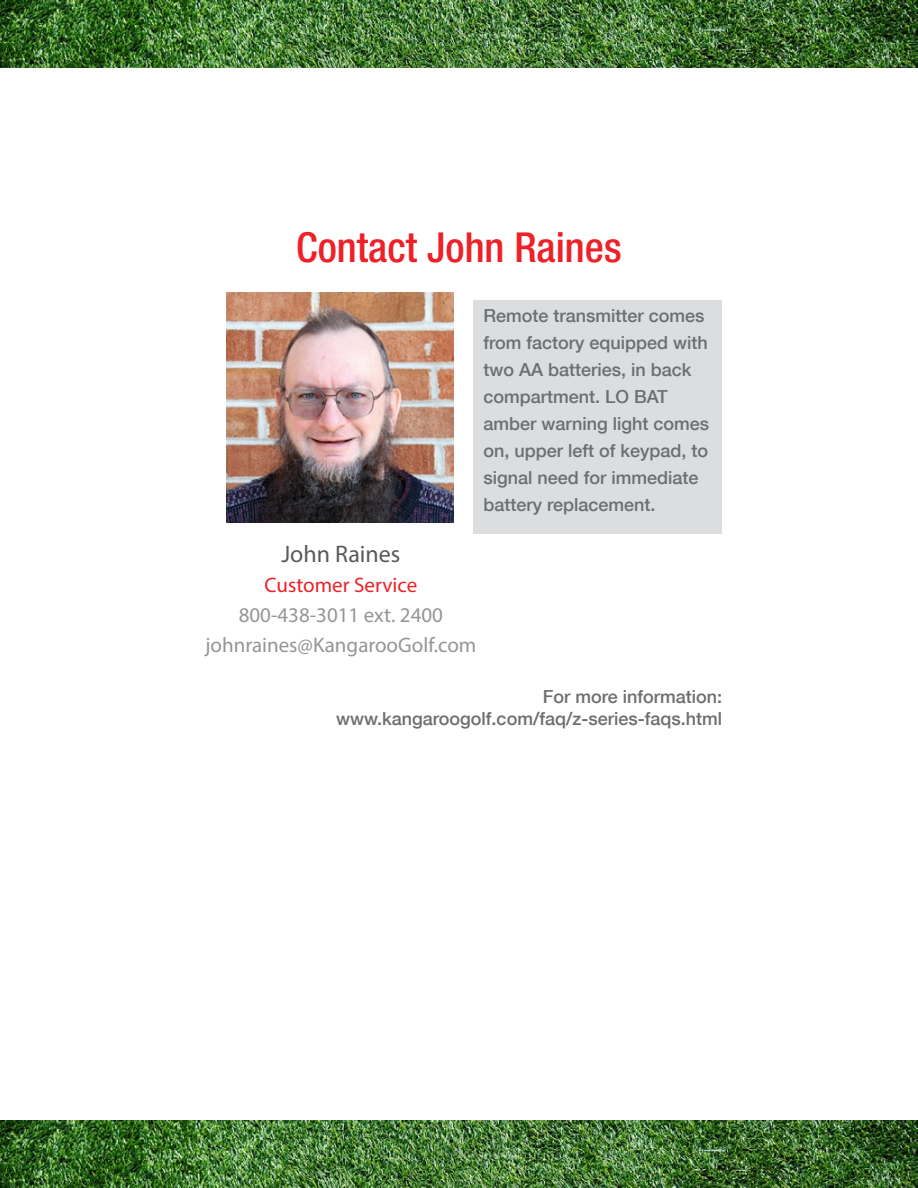
<style>
.page{position:relative;width:918px;height:1188px;background:#fff}
.page>*{position:absolute;margin:0;border:0;box-sizing:border-box;transform-origin:0 0}
.t1{font:500 condensed 41.4px "Helvetica Neue LT Com";color:#ed2127}
.t2{font:24px "Myriad Pro";color:#58595b}
.t3{font:21px/30px "Myriad Pro";color:#939598;text-align:center}
.t4{font:21px "Myriad Pro";color:#ed2127}
.t5{font:500 18px/27px "Helvetica Neue LT Com";color:#6d6e71}
</style>
<div class="page">
<img style="left:0;top:0;width:917px;height:67px">
<img style="left:0;top:1121px;width:917px;height:67px">
<div style="left:473px;top:300px;width:248px;height:234px;background:#dcddde"></div>
<img style="left:227px;top:292px;width:227px;height:231px">
<h1 class="t1" style="left:296px;top:222px;width:327px">Contact John Raines</h1>
<p class="t5" style="left:484px;top:302px;width:227px">Remote transmitter comes from factory equipped with two AA batteries, in back compartment. LO BAT amber warning light comes on, upper left of keypad, to signal need for immediate battery replacement.</p>
<h2 class="t2" style="left:281px;top:539px;width:121px">John Raines</h2>
<p class="t4" style="left:265px;top:572px;width:154px">Customer Service</p>
<p class="t3" style="left:205px;top:600px;width:273px">800-438-3011 ext. 2400 johnraines@KangarooGolf.com</p>
<p class="t5" style="left:336px;top:685px;width:387px;line-height:22.5px;text-align:right">For more information: www.kangaroogolf.com/faq/z-series-faqs.html</p>
</div>
